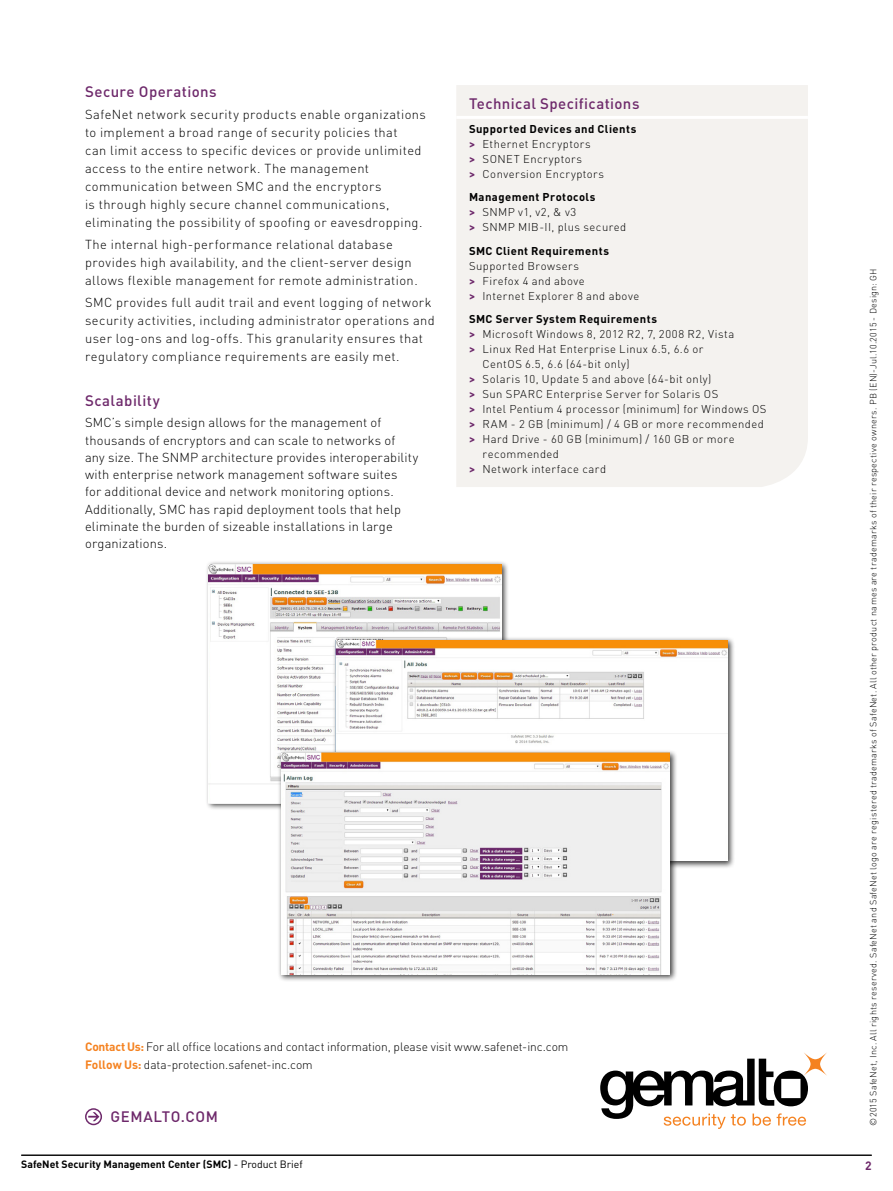
<style>
.page{position:relative;width:893px;height:1191px;background:#fff}
.page>*{position:absolute;margin:0;border:0;box-sizing:border-box;transform-origin:0 0}
.t1{font:500 15px "DIN Pro";letter-spacing:.03em;color:#6e296b}
.t2{font:300 12.9px/18px "DIN Pro";letter-spacing:.03em;color:#000}
.t3{font:300 12px/18px "DIN Pro";letter-spacing:-.005em;color:#000}
.t4{font:700 12px "DIN Pro";color:#6e296b}
.t5{font:300 11.25px/15px "DIN Pro";letter-spacing:.04em;color:#000}
.t6{font:700 11.25px "DIN Pro";letter-spacing:.04em;color:#000}
.t7{font:700 10.5px "DIN Pro";color:#000}
.t8{font:300 9px "DIN Pro";letter-spacing:.025em;color:#000}
.s1{font-weight:700}
.s2{font-weight:700;color:#6e296b}
.s3{font-weight:700;color:#f58220}
.s4{font-weight:400}
</style>
<div class="page">
<div style="left:456px;top:85px;width:352px;height:402px;background:#f4f2ef"></div>
<hr style="left:456px;top:116px;width:352px;height:3px;background:#fff">
<div style="left:205px;top:560px;width:304px;height:250px;background:#000;opacity:.75"></div>
<img style="left:209px;top:564px;width:293px;height:239px">
<div style="left:332px;top:636px;width:403px;height:233px;background:#000;opacity:.75"></div>
<img style="left:336px;top:640px;width:392px;height:221px">
<div style="left:277px;top:748px;width:400px;height:234px;background:#000;opacity:.75"></div>
<img style="left:281px;top:752px;width:389px;height:222px">
<hr style="left:21px;top:1155px;width:851px;height:1px;background:#000">
<svg style="left:600px;top:1052px;width:227px;height:77px"></svg>
<svg style="left:85px;top:1108px;width:17px;height:17px"></svg>
<p class="t1" style="left:85px;top:81px;width:133px">Secure Operations</p>
<p class="t2" style="left:85px;top:105px;width:342px">SafeNet network security products enable organizations to implement a broad range of security policies that<br>can limit access to specific devices or provide unlimited access to the entire network. The management communication between SMC and the encryptors<br>is through highly secure channel communications, eliminating the possibility of spoofing or eavesdropping.</p>
<p class="t2" style="left:85px;top:235px;width:334px">The internal high-performance relational database provides high availability, and the client-server design allows flexible management for remote administration.</p>
<p class="t2" style="left:85px;top:293px;width:351px">SMC provides full audit trail and event logging of network security activities, including administrator operations and user log-ons and log-offs. This granularity ensures that regulatory compliance requirements are easily met.</p>
<p class="t1" style="left:85px;top:390px;width:76px">Scalability</p>
<p class="t2" style="left:85px;top:413px;width:335px;line-height:17.2px">SMC’s simple design allows for the management of thousands of encryptors and can scale to networks of any size. The SNMP architecture provides interoperability with enterprise network management software suites<br>for additional device and network monitoring options.<br>Additionally, SMC has rapid deployment tools that help eliminate the burden of sizeable installations in large organizations.</p>
<p class="t1" style="left:469px;top:94px;width:172px">Technical Specifications</p>
<p class="t5" style="left:469px;top:121px;width:169px"><span class="s1">Supported Devices and Clients </span><span class="s2">&gt;</span> Ethernet Encryptors<br><span class="s2">&gt;</span> SONET Encryptors<br><span class="s2">&gt;</span> Conversion Encryptors</p>
<p class="t5" style="left:469px;top:189px;width:159px"><span class="s1">Management Protocols<br></span><span class="s2">&gt;</span> SNMP v1, v2, &amp; v3<br><span class="s2">&gt;</span> SNMP MIB-II, plus secured</p>
<p class="t6" style="left:469px;top:243px;width:141px">SMC Client Requirements</p>
<p class="t5" style="left:469px;top:258px;width:172px">Supported Browsers<br><span class="s2">&gt;</span> Firefox 4 and above<br><span class="s2">&gt;</span> Internet Explorer 8 and above</p>
<p class="t6" style="left:469px;top:312px;width:189px">SMC Server System Requirements</p>
<p class="t5" style="left:469px;top:326px;width:267px"><span class="s2">&gt;</span> Microsoft Windows 8, 2012 R2, 7, 2008 R2, Vista</p>
<p class="t5" style="left:469px;top:341px;width:236px"><span class="s2">&gt;</span> Linux Red Hat Enterprise Linux 6.5, 6.6 or</p>
<p class="t5" style="left:482px;top:356px;width:149px">CentOS 6.5, 6.6 (64-bit only)</p>
<p class="t5" style="left:469px;top:371px;width:244px"><span class="s2">&gt;</span> Solaris 10, Update 5 and above (64-bit only)</p>
<p class="t5" style="left:469px;top:386px;width:251px"><span class="s2">&gt;</span> Sun SPARC Enterprise Server for Solaris OS</p>
<p class="t5" style="left:469px;top:401px;width:299px"><span class="s2">&gt;</span> Intel Pentium 4 processor (minimum) for Windows OS</p>
<p class="t5" style="left:469px;top:416px;width:296px"><span class="s2">&gt;</span> RAM - 2 GB (minimum) / 4 GB or more recommended</p>
<p class="t5" style="left:469px;top:431px;width:267px"><span class="s2">&gt;</span> Hard Drive - 60 GB (minimum) / 160 GB or more</p>
<p class="t5" style="left:482px;top:446px;width:78px">recommended</p>
<p class="t5" style="left:469px;top:461px;width:139px"><span class="s2">&gt;</span> Network interface card</p>
<p class="t3" style="left:85px;top:1036px;width:485px"><span class="s3">Contact Us:</span> For all office locations and contact information, please visit www.safenet-inc.com<br><span class="s3">Follow Us:</span> data-protection.safenet-inc.com</p>
<p class="t1" style="left:111px;top:1106px;width:109px">GEMALTO.COM</p>
<p class="t8" style="left:867px;top:1125px;width:858px;rotate:-90deg">©2015 SafeNet, Inc. All rights reserved. SafeNet and SafeNet logo are registered trademarks of SafeNet. All other product names are trademarks of their respective owners. PB (EN)-Jul.10.2015 - Design: GH</p>
<p class="t7" style="left:21px;top:1157px;width:283px">SafeNet Security Management Center (SMC) <span class="s4">- Product Brief</span></p>
<p class="t4" style="left:865px;top:1157px;width:8px">2</p>
</div>
